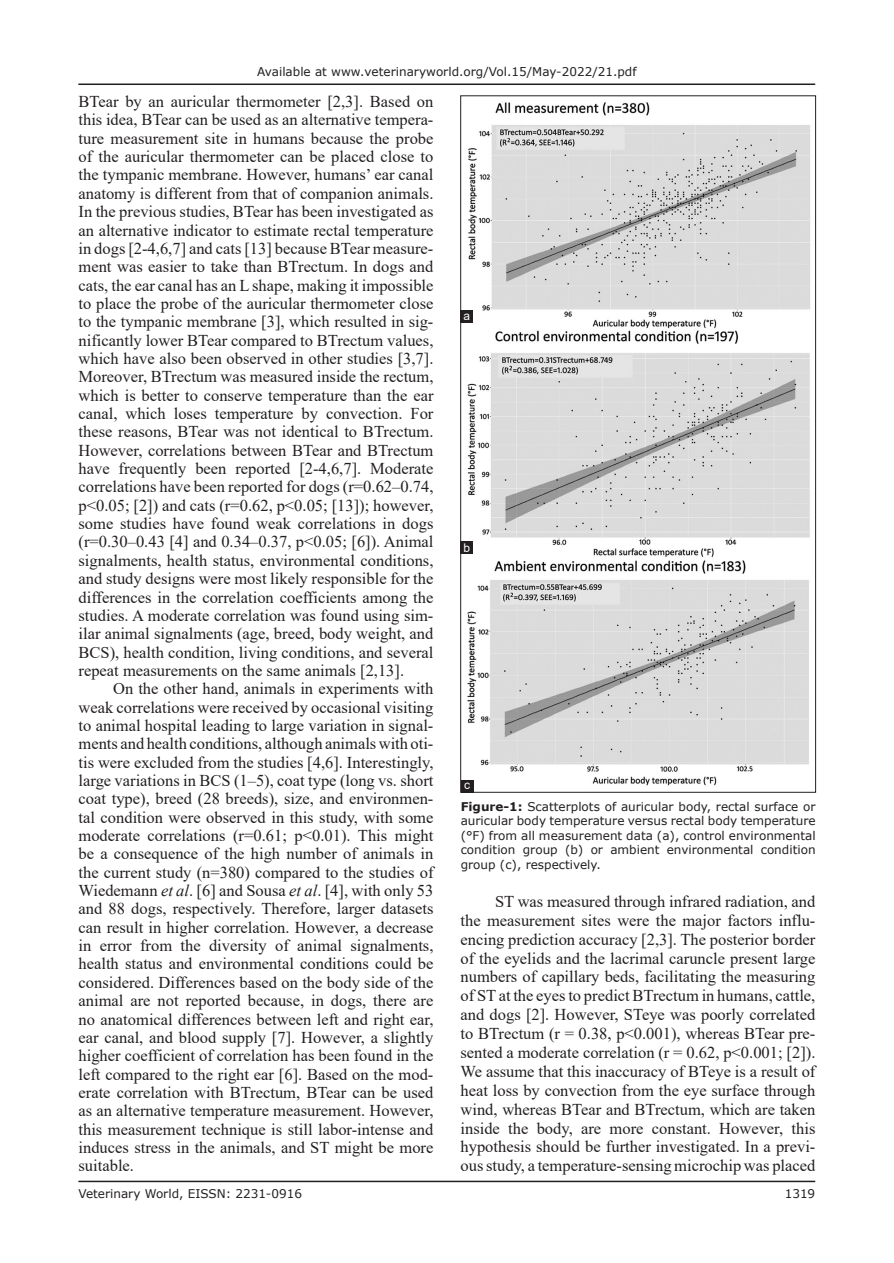
<style>
.page{position:relative;width:894px;height:1263px;background:#fff}
.page>*{position:absolute;margin:0;border:0;box-sizing:border-box;transform-origin:0 0}
.TX{font:16.5px/18.3px "Times New Roman";color:#231f20;text-align:justify}
.FGC{font:12px/14.5px "Verdana";color:#231f20;text-align:justify}
.LABEL{font:12px "Arial";color:#fff}
.s1{font-style:italic}
.s2{font-weight:700}
</style>
<div class="page">
<hr style="left:78px;top:1180px;width:737px;height:2px;background:#231f20">
<hr style="left:78px;top:83px;width:737px;height:2px;background:#231f20">
<img style="left:467px;top:102px;width:343px;height:688px">
<div style="left:460px;top:779px;width:13px;height:13px;background:#231f20"></div>
<div style="left:460px;top:541px;width:13px;height:13px;background:#231f20"></div>
<div style="left:460px;top:310px;width:13px;height:13px;background:#231f20"></div>
<p class="FGC" style="left:257px;top:64px;width:381px">Available at www.veterinaryworld.org/Vol.15/May-2022/21.pdf</p>
<p class="TX" style="left:78px;top:92px;width:356px">BTear by an auricular thermometer [2,3]. Based on this idea, BTear can be used as an alternative tempera&shy;ture measurement site in humans because the probe of the auricular thermometer can be placed close to the tympanic membrane. However, humans’ ear canal anatomy is different from that of companion animals.<br>In the previous studies, BTear has been investigated as an alternative indicator to estimate rectal temperature in dogs [2-4,6,7] and cats [13] because BTear measure&shy;ment was easier to take than BTrectum. In dogs and cats, the ear canal has an L shape, making it impossible to place the probe of the auricular thermometer close to the tympanic membrane [3], which resulted in sig&shy;nificantly lower BTear compared to BTrectum values, which have also been observed in other studies [3,7].<br>Moreover, BTrectum was measured inside the rectum, which is better to conserve temperature than the ear canal, which loses temperature by convection. For these reasons, BTear was not identical to BTrectum.<br>However, correlations between BTear and BTrectum have frequently been reported [2-4,6,7]. Moderate correlations have been reported for dogs (r=0.62–0.74, p&lt;0.05; [2]) and cats (r=0.62, p&lt;0.05; [13]); however, some studies have found weak correlations in dogs (r=0.30–0.43 [4] and 0.34–0.37, p&lt;0.05; [6]). Animal signalments, health status, environmental conditions, and study designs were most likely responsible for the differences in the correlation coefficients among the studies. A moderate correlation was found using sim&shy;ilar animal signalments (age, breed, body weight, and BCS), health condition, living conditions, and several repeat measurements on the same animals [2,13].</p>
<p class="TX" style="left:78px;top:679px;width:356px;text-indent:34px">On the other hand, animals in experiments with weak correlations were received by occasional visiting to animal hospital leading to large variation in signal&shy;ments and health conditions, although animals with oti&shy;tis were excluded from the studies [4,6]. Interestingly, large variations in BCS (1–5), coat type (long vs. short coat type), breed (28 breeds), size, and environmen&shy;tal condition were observed in this study, with some moderate correlations (r=0.61; p&lt;0.01). This might be a consequence of the high number of animals in the current study (n=380) compared to the studies of Wiedemann <span class="s1">et al</span>. [6] and Sousa <span class="s1">et al</span>. [4], with only 53 and 88 dogs, respectively. Therefore, larger datasets can result in higher correlation. However, a decrease in error from the diversity of animal signalments, health status and environmental conditions could be considered. Differences based on the body side of the animal are not reported because, in dogs, there are no anatomical differences between left and right ear, ear canal, and blood supply [7]. However, a slightly higher coefficient of correlation has been found in the left compared to the right ear [6]. Based on the mod&shy;erate correlation with BTrectum, BTear can be used as an alternative temperature measurement. However, this measurement technique is still labor-intense and induces stress in the animals, and ST might be more suitable.</p>
<p class="LABEL" style="left:463px;top:307px;width:8px">a</p>
<p class="LABEL" style="left:463px;top:539px;width:8px">b</p>
<p class="LABEL" style="left:464px;top:777px;width:7px">c</p>
<p class="FGC" style="left:460px;top:799px;width:356px"><span class="s2">Figure-1:</span> Scatterplots of auricular body, rectal surface or auricular body temperature versus rectal body temperature (°F) from all measurement data (a), control environmental condition group (b) or ambient environmental condition group (c), respectively.</p>
<p class="TX" style="left:460px;top:891px;width:356px;line-height:18.9px;text-indent:34px">ST was measured through infrared radiation, and the measurement sites were the major factors influ&shy;encing prediction accuracy [2,3]. The posterior border of the eyelids and the lacrimal caruncle present large numbers of capillary beds, facilitating the measuring of ST at the eyes to predict BTrectum in humans, cattle, and dogs [2]. However, STeye was poorly correlated to BTrectum (r = 0.38, p&lt;0.001), whereas BTear pre&shy;sented a moderate correlation (r = 0.62, p&lt;0.001; [2]).<br>We assume that this inaccuracy of BTeye is a result of heat loss by convection from the eye surface through wind, whereas BTear and BTrectum, which are taken inside the body, are more constant. However, this hypothesis should be further investigated. In a previ&shy;ous study, a temperature-sensing microchip was placed</p>
<p class="FGC" style="left:78px;top:1186px;width:225px">Veterinary World, EISSN: 2231-0916</p>
<p class="FGC" style="left:784px;top:1186px;width:32px">1319</p>
</div>
